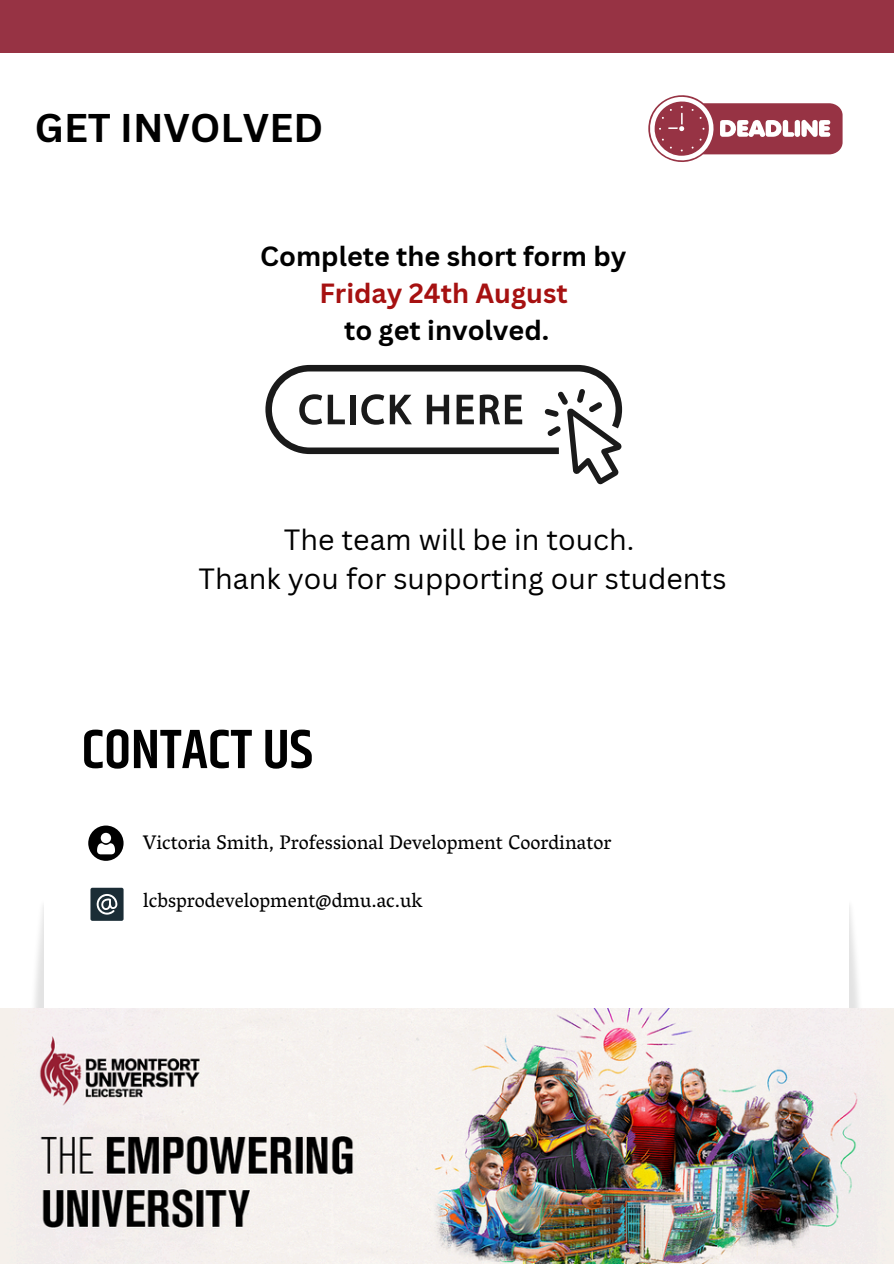
<style>
.page{position:relative;width:894px;height:1264px;background:#fff}
.page>*{position:absolute;margin:0;border:0;box-sizing:border-box;transform-origin:0 0}
.t1{font:600 55.8px "Khand";color:#000}
.t2{font:700 39px "Canva Sans";color:#000}
.t3{font:28.5px/39.3px "Canva Sans";color:#000;text-align:center}
.t4{font:700 27px/37.2px "Canva Sans";color:#000;text-align:center}
.t5{font:20.1px "Vesper Libre";color:#000}
.s1{color:#a61111}
</style>
<div class="page">
<div style="left:0;top:0;width:893px;height:53px;background:#973344"></div>
<svg style="left:44px;top:1262px;width:805px;height:1px"></svg>
<div style="left:90px;top:887px;width:33px;height:33px;background:#1b2d36;border-radius:2px"></div>
<svg style="left:97px;top:894px;width:20px;height:20px"></svg>
<img style="left:0;top:1008px;width:893px;height:254px">
<svg style="left:265px;top:365px;width:357px;height:119px"></svg>
<svg style="left:88px;top:825px;width:35px;height:35px"></svg>
<svg style="left:648px;top:95px;width:194px;height:67px"></svg>
<h4 class="t2" style="left:35px;top:100px;width:289px">GET INVOLVED</h4>
<h1 class="t4" style="left:260px;top:236px;width:367px">Complete the short form by<br><span class="s1">Friday 24th August<br></span>to get involved.</h1>
<p class="t3" style="left:198px;top:519px;width:529px">The team will be in touch.<br>Thank you for supporting our students</p>
<h2 class="t1" style="left:82px;top:709px;width:233px">CONTACT US</h2>
<p class="t5" style="left:143px;top:830px;width:469px">Victoria Smith, Professional Development Coordinator</p>
<h3 class="t5" style="left:143px;top:887px;width:281px">lcbsprodevelopment@dmu.ac.uk</h3>
</div>
